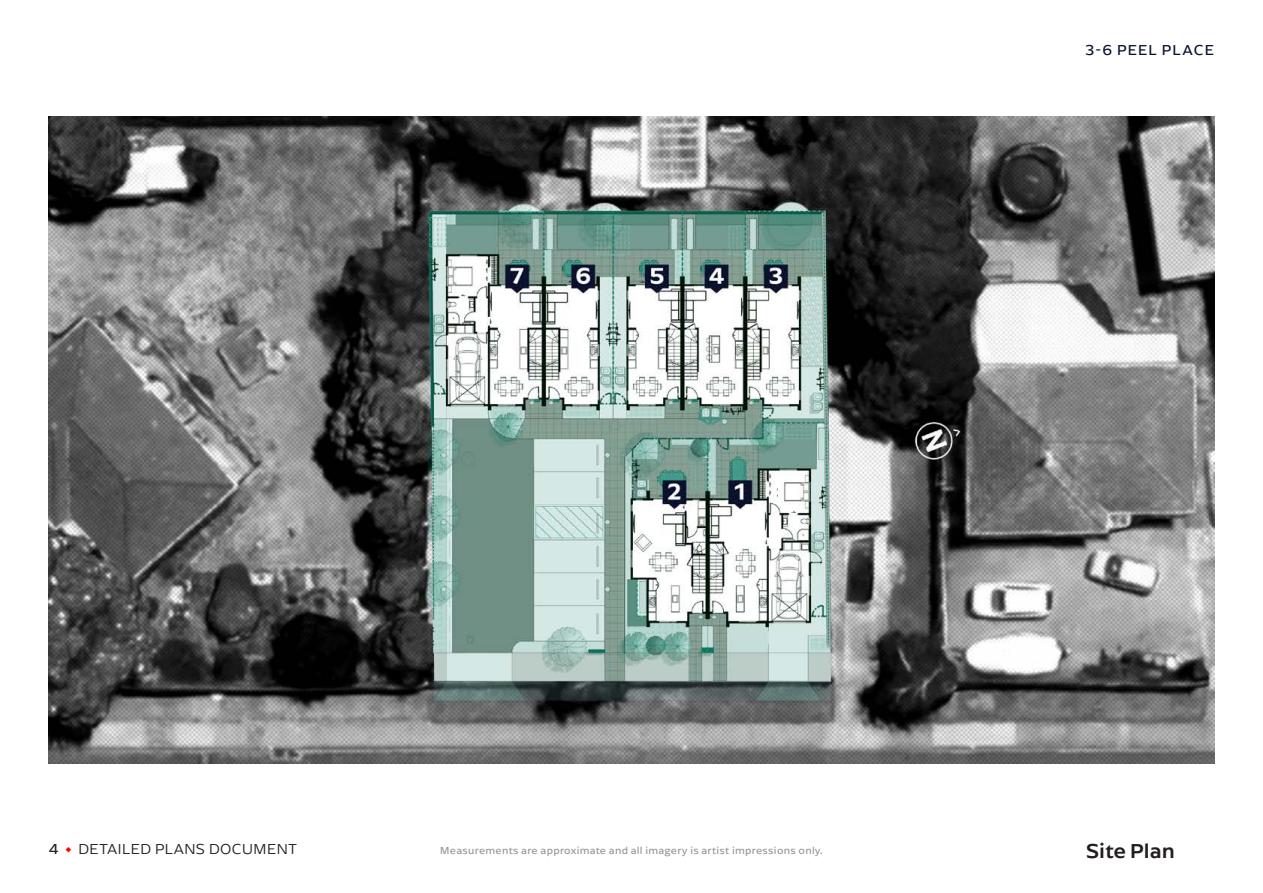
<style>
.page{position:relative;width:1263px;height:893px;background:#fff}
.page>*{position:absolute;margin:0;border:0;box-sizing:border-box;transform-origin:0 0}
.t1{font:500 21px "Arpona Sans";color:#231f20}
.t2{font:300 15px "Arpona Sans";letter-spacing:.03em;color:#231f20}
.t3{font:15px "Arpona Sans";letter-spacing:.07em;color:#0a122e}
.t4{font:10.5px "Arpona Sans";letter-spacing:.03em;color:#939598}
.s1{font-weight:400}
.s2{font-weight:400;color:#f00}
</style>
<div class="page">
<img style="left:49px;top:117px;width:1165px;height:646px">
<h2 class="t3" style="left:1085px;top:41px;width:130px">3-6 PEEL PLACE</h2>
<h2 class="t2" style="left:49px;top:840px;width:250px"><span class="s1">4</span> <span class="s2">•</span> DETAILED PLANS DOCUMENT</h2>
<p class="t4" style="left:440px;top:844px;width:384px">Measurements are approximate and all imagery is artist impressions only.</p>
<p class="t1" style="left:1086px;top:836px;width:90px">Site Plan</p>
</div>
